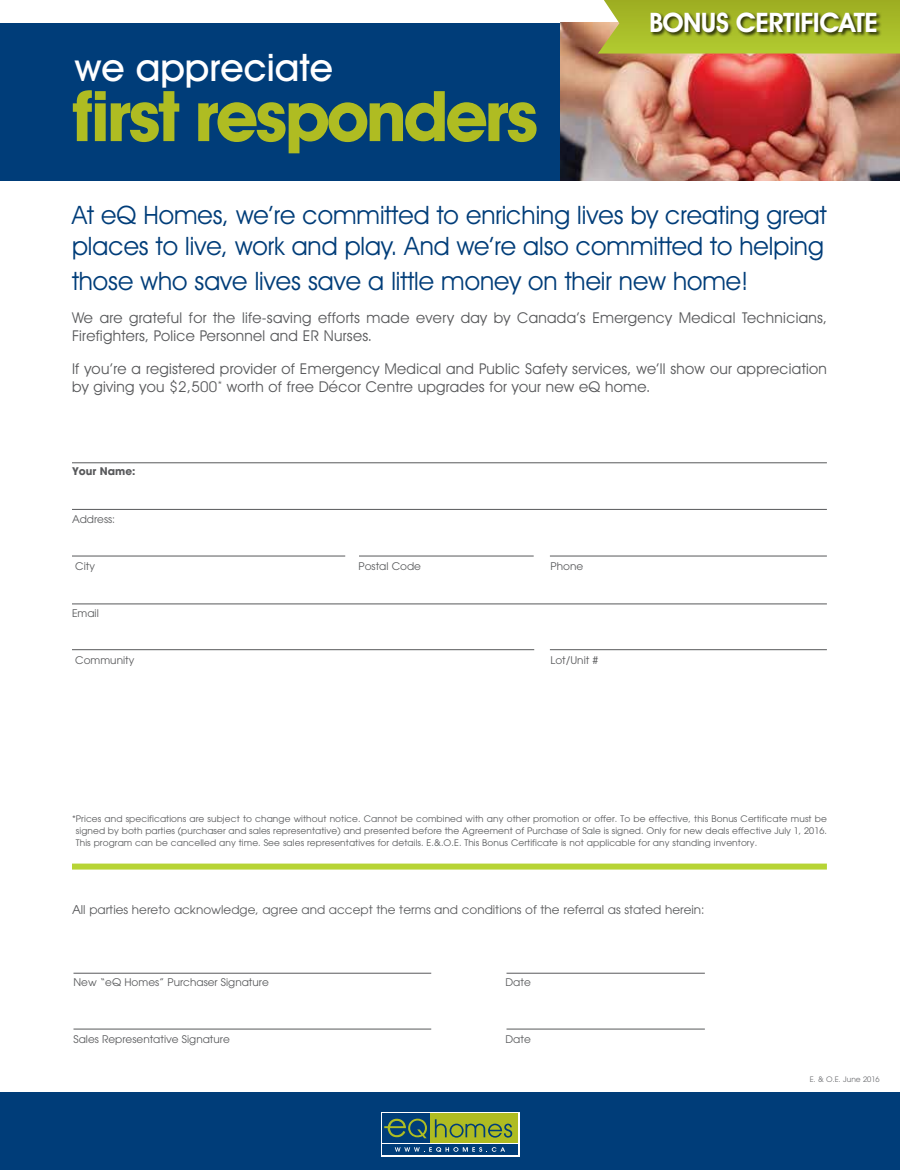
<style>
.page{position:relative;width:900px;height:1170px;background:#fff}
.page>*{position:absolute;margin:0;border:0;box-sizing:border-box;transform-origin:0 0}
.t1{font:700 70.35px "Avant Garde IT Cby BT";letter-spacing:-.04em;color:#afbc22}
.t2{font:500 38.1px "Avant Garde IT Cby BT";color:#fff}
.t3{font:600 27px "Avant Garde IT Cby BT";letter-spacing:-.02em;color:#fff}
.t4{font:25.5px/31.5px "Avant Garde IT Cby BT";color:#003d79}
.t5{font:15px/18px "Avant Garde IT Cby BT";letter-spacing:.02em;color:#58595b}
.t6{font:12px "Avant Garde";color:#58595b}
.t7{font:10.5px "Avant Garde";color:#58595b}
.t8{font:700 10.5px "Avant Garde";color:#58595b}
.t9{font:9px/12px "Avant Garde";letter-spacing:.01em;color:#58595b;text-align:justify}
.t10{font:7.5px "Avant Garde";color:#6d6e71}
</style>
<div class="page">
<div style="left:0;top:23px;width:900px;height:158px;background:#003d79"></div>
<img style="left:560px;top:23px;width:340px;height:158px">
<div style="left:0;top:1092px;width:900px;height:78px;background:#003d79"></div>
<svg style="left:381px;top:1112px;width:138px;height:45px"></svg>
<div style="left:430px;top:1114px;width:88px;height:29px;background:#afbc22"></div>
<div style="left:382px;top:1114px;width:48px;height:29px;background:#003d79"></div>
<svg style="left:435px;top:1119px;width:77px;height:19px"></svg>
<svg style="left:384px;top:1119px;width:43px;height:19px"></svg>
<div style="left:383px;top:1144px;width:135px;height:11px;background:#003d79"></div>
<svg style="left:395px;top:1147px;width:110px;height:5px"></svg>
<hr style="left:72px;top:462px;width:755px;height:1px;background:#58595b">
<hr style="left:72px;top:509px;width:755px;height:1px;background:#58595b">
<hr style="left:72px;top:604px;width:755px;height:1px;background:#58595b">
<hr style="left:72px;top:556px;width:273px;height:1px;background:#58595b">
<hr style="left:72px;top:649px;width:462px;height:1px;background:#58595b">
<hr style="left:359px;top:556px;width:175px;height:1px;background:#58595b">
<hr style="left:550px;top:556px;width:277px;height:1px;background:#58595b">
<hr style="left:550px;top:649px;width:277px;height:1px;background:#58595b">
<hr style="left:74px;top:1029px;width:357px;height:1px;background:#58595b">
<hr style="left:74px;top:973px;width:357px;height:1px;background:#58595b">
<hr style="left:507px;top:1029px;width:198px;height:1px;background:#58595b">
<hr style="left:507px;top:973px;width:198px;height:1px;background:#58595b">
<div style="left:72px;top:864px;width:755px;height:6px;background:#b7d435"></div>
<svg style="left:589px;top:0;width:311px;height:54px;background:#9aa82e"></svg>
<h2 class="t2" style="left:74px;top:44px;width:260px">we appreciate</h2>
<h1 class="t1" style="left:72px;top:73px;width:468px">first responders</h1>
<h3 class="t3" style="left:649px;top:6px;width:230px">BONUS CERTIFICATE</h3>
<h3 class="t4" style="left:72px;top:199px;width:756px">At eQ Homes, we’re committed to enriching lives by creating great places to live, work and play. And we’re also committed to helping</h3>
<h3 class="t4" style="left:72px;top:265px;width:678px">those who save lives save a little money on their new home!</h3>
<h3 class="t5" style="left:72px;top:308px;width:756px">We are grateful for the life-saving efforts made every day by Canada’s Emergency Medical Technicians,<br>Firefighters, Police Personnel and ER Nurses.</h3>
<h3 class="t5" style="left:72px;top:360px;width:756px">If you’re a registered provider of Emergency Medical and Public Safety services, we’ll show our appreciation by giving you $2,500<sup>*</sup> worth of free Décor Centre upgrades for your new eQ home.</h3>
<p class="t8" style="left:72px;top:465px;width:65px">Your Name:</p>
<p class="t7" style="left:72px;top:513px;width:45px">Address:</p>
<p class="t7" style="left:75px;top:560px;width:21px">City</p>
<p class="t7" style="left:359px;top:560px;width:64px">Postal Code</p>
<p class="t7" style="left:551px;top:560px;width:34px">Phone</p>
<p class="t7" style="left:72px;top:607px;width:28px">Email</p>
<p class="t7" style="left:75px;top:654px;width:61px">Community</p>
<p class="t7" style="left:551px;top:654px;width:49px">Lot/Unit #</p>
<p class="t9" style="left:76px;top:813px;width:753px;text-indent:-4px">*Prices and specifications are subject to change without notice. Cannot be combined with any other promotion or offer. To be effective, this Bonus Certificate must be signed by both parties (purchaser and sales representative) and presented before the Agreement of Purchase of Sale is signed. Only for new deals effective July 1, 2016.<br>This program can be cancelled any time. See sales representatives for details. E.&amp;.O.E. This Bonus Certificate is not applicable for any standing inventory.</p>
<h3 class="t6" style="left:72px;top:902px;width:634px">All parties hereto acknowledge, agree and accept the terms and conditions of the referral as stated herein:</h3>
<p class="t7" style="left:74px;top:976px;width:197px">New “eQ Homes” Purchaser Signature</p>
<p class="t7" style="left:506px;top:976px;width:27px">Date</p>
<p class="t7" style="left:74px;top:1033px;width:158px">Sales Representative Signature</p>
<p class="t7" style="left:506px;top:1033px;width:27px">Date</p>
<p class="t10" style="left:810px;top:1075px;width:71px">E. &amp; O.E. June 2016</p>
</div>
